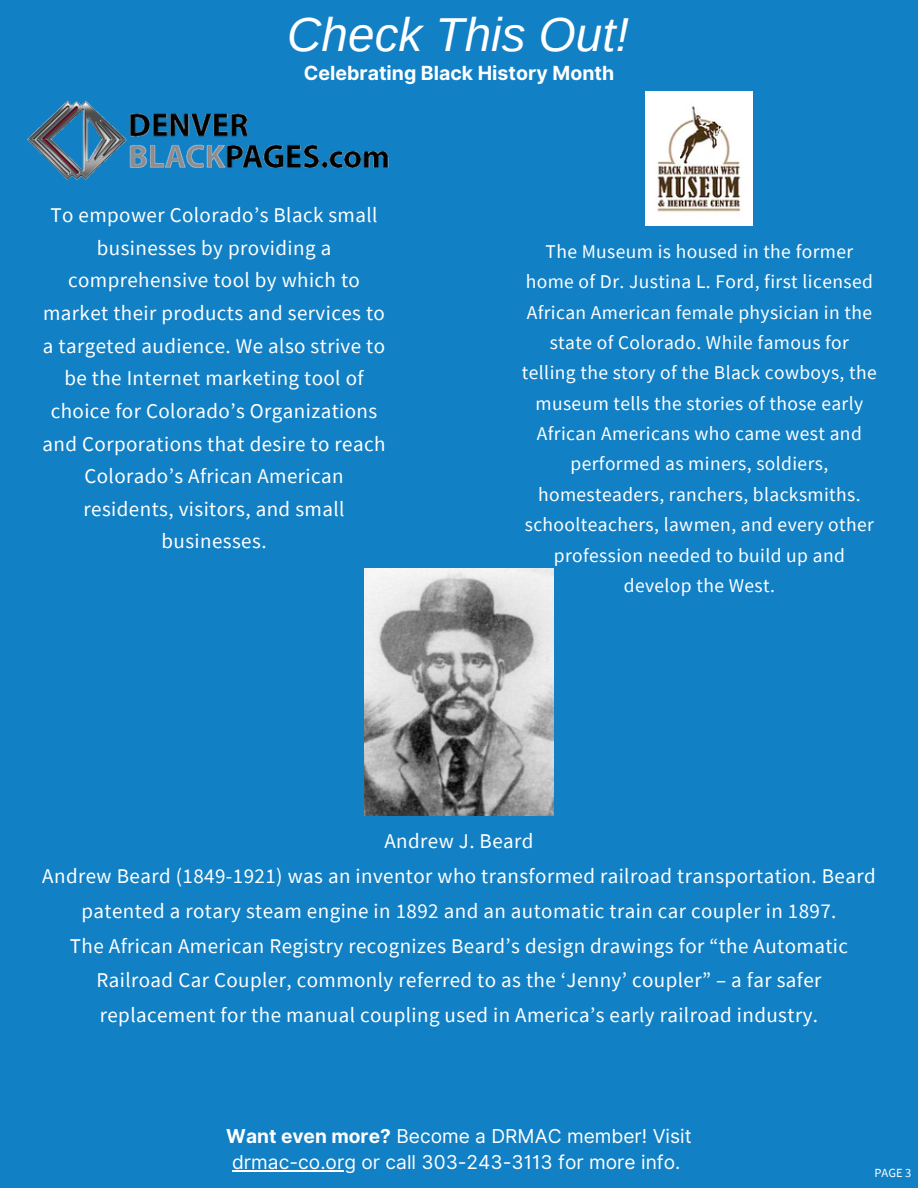
<style>
.page{position:relative;width:918px;height:1188px;background:#1180c5}
.page>*{position:absolute;margin:0;border:0;box-sizing:border-box;transform-origin:0 0}
.t1{font:italic 47.7px "Arimo";color:#fff}
.t2{font:21px/32.7px "Source Sans Pro";letter-spacing:.02em;color:#fff;text-align:center}
.t3{font:19.5px/30.3px "Source Sans Pro";letter-spacing:.02em;color:#fff;text-align:center}
.t4{font:700 19.5px "Inter";color:#fff}
.t5{font:19.2px/25.8px "Inter";color:#fff;text-align:center}
.t6{font:12.45px "Source Sans Pro";color:#fff}
.s1{font-weight:700}
</style>
<div class="page">
<img style="left:27px;top:101px;width:362px;height:79px">
<img style="left:646px;top:92px;width:107px;height:134px">
<img style="left:365px;top:568px;width:189px;height:248px">
<hr style="left:232px;top:1170px;width:124px;height:1px;background:#fff">
<h1 class="t1" style="left:287px;top:8px;width:343px">Check This Out!</h1>
<p class="t4" style="left:304px;top:62px;width:312px">Celebrating Black History Month</p>
<p class="t2" style="left:43px;top:198px;width:344px">To empower Colorado’s Black small businesses by providing a comprehensive tool by which to market their products and services to a targeted audience. We also strive to be the Internet marketing tool of choice for Colorado’s Organizations and Corporations that desire to reach<br>Colorado’s African American residents, visitors, and small businesses.</p>
<p class="t3" style="left:522px;top:236px;width:356px">The Museum is housed in the former home of Dr. Justina L. Ford, first licensed African American female physician in the state of Colorado. While famous for telling the story of the Black cowboys, the museum tells the stories of those early African Americans who came west and performed as miners, soldiers, homesteaders, ranchers, blacksmiths. schoolteachers, lawmen, and every other profession needed to build up and develop the West.</p>
<p class="t2" style="left:42px;top:823px;width:835px;line-height:34.8px">Andrew J. Beard<br>Andrew Beard (1849-1921) was an inventor who transformed railroad transportation. Beard patented a rotary steam engine in 1892 and an automatic train car coupler in 1897.<br>The African American Registry recognizes Beard’s design drawings for “the Automatic Railroad Car Coupler, commonly referred to as the ‘Jenny’ coupler” – a far safer replacement for the manual coupling used in America’s early railroad industry.</p>
<p class="t5" style="left:226px;top:1123px;width:467px"><span class="s1">Want even more?</span> Become a DRMAC member! Visit drmac-co.org or call 303-243-3113 for more info.</p>
<p class="t6" style="left:875px;top:1165px;width:38px">PAGE 3</p>
</div>
